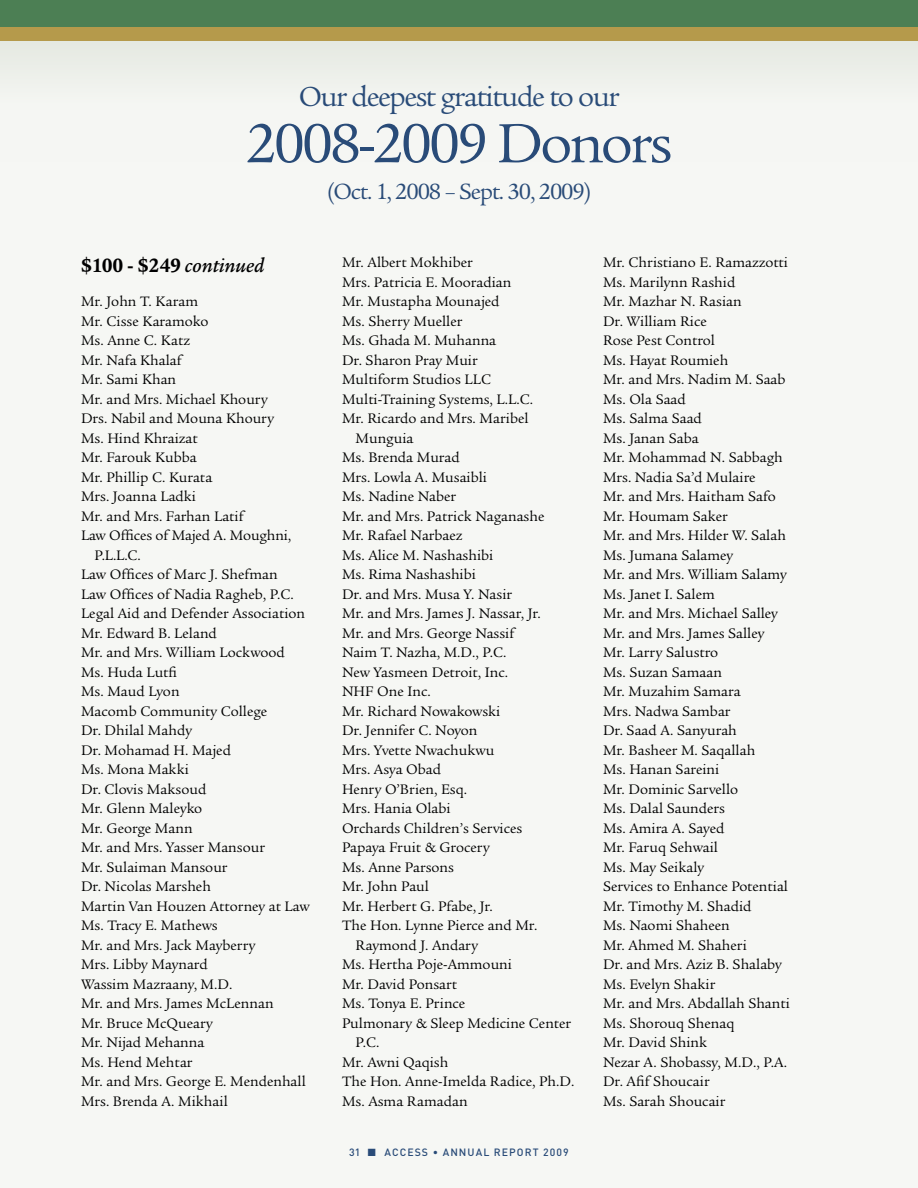
<style>
.page{position:relative;width:918px;height:1188px;background:#fff}
.page>*{position:absolute;margin:0;border:0;box-sizing:border-box;transform-origin:0 0}
.t1{font:60px "Legacy Ser ITC";letter-spacing:-.05em;color:#294b78}
.t2{font:30px "Legacy Ser ITC";letter-spacing:-.05em;color:#294b78}
.t3{font:24px "Legacy Ser ITC";letter-spacing:-.05em;color:#294b78}
.t4{font:700 21px "Legacy Ser ITC";letter-spacing:-.005em;color:#000}
.t5{font:15px/19.5px "Legacy Ser ITC";color:#000}
.t6{font:500 10.5px "DIN";letter-spacing:.1em;color:#294b78}
.s1{font-weight:500;font-style:italic}
</style>
<div class="page">
<div style="left:0;top:35px;width:918px;height:1153px;background:#f6f7f4"></div>
<div style="left:0;top:0;width:918px;height:162px;background:linear-gradient(to right,#f1f2ee,#f1f2ee)"></div>
<div style="left:0;top:0;width:918px;height:31px;background:#4c7f54"></div>
<div style="left:0;top:27px;width:918px;height:14px;background:#b59a4b"></div>
<h2 class="t2" style="left:299px;top:80px;width:322px">Our deepest gratitude to our</h2>
<h1 class="t1" style="left:246px;top:110px;width:428px">2008-2009 Donors</h1>
<h3 class="t3" style="left:327px;top:178px;width:266px">(Oct. 1, 2008 – Sept. 30, 2009)</h3>
<h3 class="t4" style="left:81px;top:253px;width:185px">$100 - $249 <span class="s1">continued</span></h3>
<p class="t5" style="left:81px;top:292px;width:119px">Mr. John T. Karam</p>
<p class="t5" style="left:81px;top:312px;width:129px">Mr. Cisse Karamoko</p>
<p class="t5" style="left:81px;top:331px;width:111px">Ms. Anne C. Katz</p>
<p class="t5" style="left:81px;top:351px;width:102px">Mr. Nafa Khalaf</p>
<p class="t5" style="left:81px;top:370px;width:97px">Mr. Sami Khan</p>
<p class="t5" style="left:81px;top:390px;width:188px">Mr. and Mrs. Michael Khoury</p>
<p class="t5" style="left:81px;top:409px;width:195px">Drs. Nabil and Mouna Khoury</p>
<p class="t5" style="left:81px;top:429px;width:118px">Ms. Hind Khraizat</p>
<p class="t5" style="left:81px;top:448px;width:117px">Mr. Farouk Kubba</p>
<p class="t5" style="left:81px;top:468px;width:133px">Mr. Phillip C. Kurata</p>
<p class="t5" style="left:81px;top:487px;width:117px">Mrs. Joanna Ladki</p>
<p class="t5" style="left:81px;top:507px;width:164px">Mr. and Mrs. Farhan Latif</p>
<p class="t5" style="left:81px;top:526px;width:212px">Law Offices of Majed A. Moughni,</p>
<p class="t5" style="left:94px;top:546px;width:48px">P.L.L.C.</p>
<p class="t5" style="left:81px;top:565px;width:198px">Law Offices of Marc J. Shefman</p>
<p class="t5" style="left:81px;top:585px;width:214px">Law Offices of Nadia Ragheb, P.C.</p>
<p class="t5" style="left:81px;top:604px;width:226px">Legal Aid and Defender Association</p>
<p class="t5" style="left:81px;top:624px;width:137px">Mr. Edward B. Leland</p>
<p class="t5" style="left:81px;top:643px;width:205px">Mr. and Mrs. William Lockwood</p>
<p class="t5" style="left:81px;top:663px;width:98px">Ms. Huda Lutfi</p>
<p class="t5" style="left:81px;top:682px;width:100px">Ms. Maud Lyon</p>
<p class="t5" style="left:81px;top:702px;width:188px">Macomb Community College</p>
<p class="t5" style="left:81px;top:721px;width:113px">Dr. Dhilal Mahdy</p>
<p class="t5" style="left:81px;top:741px;width:152px">Dr. Mohamad H. Majed</p>
<p class="t5" style="left:81px;top:760px;width:109px">Ms. Mona Makki</p>
<p class="t5" style="left:81px;top:780px;width:127px">Dr. Clovis Maksoud</p>
<p class="t5" style="left:81px;top:799px;width:123px">Mr. Glenn Maleyko</p>
<p class="t5" style="left:81px;top:819px;width:113px">Mr. George Mann</p>
<p class="t5" style="left:81px;top:838px;width:185px">Mr. and Mrs. Yasser Mansour</p>
<p class="t5" style="left:81px;top:858px;width:148px">Mr. Sulaiman Mansour</p>
<p class="t5" style="left:81px;top:877px;width:131px">Dr. Nicolas Marsheh</p>
<p class="t5" style="left:81px;top:897px;width:230px">Martin Van Houzen Attorney at Law</p>
<p class="t5" style="left:81px;top:916px;width:138px">Ms. Tracy E. Mathews</p>
<p class="t5" style="left:81px;top:936px;width:176px">Mr. and Mrs. Jack Mayberry</p>
<p class="t5" style="left:81px;top:955px;width:128px">Mrs. Libby Maynard</p>
<p class="t5" style="left:81px;top:975px;width:153px">Wassim Mazraany, M.D.</p>
<p class="t5" style="left:81px;top:994px;width:194px">Mr. and Mrs. James McLennan</p>
<p class="t5" style="left:81px;top:1014px;width:133px">Mr. Bruce McQueary</p>
<p class="t5" style="left:81px;top:1033px;width:125px">Mr. Nijad Mehanna</p>
<p class="t5" style="left:81px;top:1053px;width:113px">Ms. Hend Mehtar</p>
<p class="t5" style="left:81px;top:1072px;width:226px">Mr. and Mrs. George E. Mendenhall</p>
<p class="t5" style="left:81px;top:1092px;width:148px">Mrs. Brenda A. Mikhail</p>
<p class="t5" style="left:342px;top:253px;width:132px">Mr. Albert Mokhiber</p>
<p class="t5" style="left:342px;top:273px;width:171px">Mrs. Patricia E. Mooradian</p>
<p class="t5" style="left:342px;top:292px;width:159px">Mr. Mustapha Mounajed</p>
<p class="t5" style="left:342px;top:312px;width:122px">Ms. Sherry Mueller</p>
<p class="t5" style="left:342px;top:331px;width:156px">Ms. Ghada M. Muhanna</p>
<p class="t5" style="left:342px;top:351px;width:137px">Dr. Sharon Pray Muir</p>
<p class="t5" style="left:342px;top:370px;width:151px">Multiform Studios LLC</p>
<p class="t5" style="left:342px;top:390px;width:193px">Multi-Training Systems, L.L.C.</p>
<p class="t5" style="left:342px;top:409px;width:188px">Mr. Ricardo and Mrs. Maribel</p>
<p class="t5" style="left:356px;top:429px;width:59px">Munguia</p>
<p class="t5" style="left:342px;top:448px;width:119px">Ms. Brenda Murad</p>
<p class="t5" style="left:342px;top:468px;width:147px">Mrs. Lowla A. Musaibli</p>
<p class="t5" style="left:342px;top:487px;width:115px">Ms. Nadine Naber</p>
<p class="t5" style="left:342px;top:507px;width:204px">Mr. and Mrs. Patrick Naganashe</p>
<p class="t5" style="left:342px;top:526px;width:122px">Mr. Rafael Narbaez</p>
<p class="t5" style="left:342px;top:546px;width:153px">Ms. Alice M. Nashashibi</p>
<p class="t5" style="left:342px;top:565px;width:135px">Ms. Rima Nashashibi</p>
<p class="t5" style="left:342px;top:585px;width:172px">Dr. and Mrs. Musa Y. Nasir</p>
<p class="t5" style="left:342px;top:604px;width:200px">Mr. and Mrs. James J. Nassar, Jr.</p>
<p class="t5" style="left:342px;top:624px;width:174px">Mr. and Mrs. George Nassif</p>
<p class="t5" style="left:342px;top:643px;width:166px">Naim T. Nazha, M.D., P.C.</p>
<p class="t5" style="left:342px;top:663px;width:168px">New Yasmeen Detroit, Inc.</p>
<p class="t5" style="left:342px;top:682px;width:90px">NHF One Inc.</p>
<p class="t5" style="left:342px;top:702px;width:160px">Mr. Richard Nowakowski</p>
<p class="t5" style="left:342px;top:721px;width:137px">Dr. Jennifer C. Noyon</p>
<p class="t5" style="left:342px;top:741px;width:154px">Mrs. Yvette Nwachukwu</p>
<p class="t5" style="left:342px;top:760px;width:101px">Mrs. Asya Obad</p>
<p class="t5" style="left:342px;top:780px;width:127px">Henry O’Brien, Esq.</p>
<p class="t5" style="left:342px;top:799px;width:110px">Mrs. Hania Olabi</p>
<p class="t5" style="left:342px;top:819px;width:182px">Orchards Children’s Services</p>
<p class="t5" style="left:342px;top:838px;width:149px">Papaya Fruit &amp; Grocery</p>
<p class="t5" style="left:342px;top:858px;width:113px">Ms. Anne Parsons</p>
<p class="t5" style="left:342px;top:877px;width:89px">Mr. John Paul</p>
<p class="t5" style="left:342px;top:897px;width:152px">Mr. Herbert G. Pfabe, Jr.</p>
<p class="t5" style="left:342px;top:916px;width:197px">The Hon. Lynne Pierce and Mr.</p>
<p class="t5" style="left:356px;top:936px;width:124px">Raymond J. Andary</p>
<p class="t5" style="left:342px;top:955px;width:172px">Ms. Hertha Poje-Ammouni</p>
<p class="t5" style="left:342px;top:975px;width:117px">Mr. David Ponsart</p>
<p class="t5" style="left:342px;top:994px;width:125px">Ms. Tonya E. Prince</p>
<p class="t5" style="left:342px;top:1014px;width:231px">Pulmonary &amp; Sleep Medicine Center</p>
<p class="t5" style="left:356px;top:1033px;width:25px">P.C.</p>
<p class="t5" style="left:342px;top:1053px;width:108px">Mr. Awni Qaqish</p>
<p class="t5" style="left:342px;top:1072px;width:234px">The Hon. Anne-Imelda Radice, Ph.D.</p>
<p class="t5" style="left:342px;top:1092px;width:127px">Ms. Asma Ramadan</p>
<p class="t6" style="left:349px;top:1146px;width:44px">31 ■ ACCESS</p>
<p class="t6" style="left:433px;top:1146px;width:138px">• ANNUAL REPORT 2009</p>
<p class="t5" style="left:603px;top:253px;width:188px">Mr. Christiano E. Ramazzotti<br>Ms. Marilynn Rashid<br>Mr. Mazhar N. Rasian<br>Dr. William Rice<br>Rose Pest Control<br>Ms. Hayat Roumieh<br>Mr. and Mrs. Nadim M. Saab<br>Ms. Ola Saad<br>Ms. Salma Saad<br>Ms. Janan Saba<br>Mr. Mohammad N. Sabbagh<br>Mrs. Nadia Sa’d Mulaire<br>Mr. and Mrs. Haitham Safo<br>Mr. Houmam Saker<br>Mr. and Mrs. Hilder W. Salah<br>Ms. Jumana Salamey<br>Mr. and Mrs. William Salamy<br>Ms. Janet I. Salem<br>Mr. and Mrs. Michael Salley<br>Mr. and Mrs. James Salley<br>Mr. Larry Salustro<br>Ms. Suzan Samaan<br>Mr. Muzahim Samara<br>Mrs. Nadwa Sambar<br>Dr. Saad A. Sanyurah<br>Mr. Basheer M. Saqallah<br>Ms. Hanan Sareini<br>Mr. Dominic Sarvello<br>Ms. Dalal Saunders<br>Ms. Amira A. Sayed<br>Mr. Faruq Sehwail<br>Ms. May Seikaly<br>Services to Enhance Potential<br>Mr. Timothy M. Shadid<br>Ms. Naomi Shaheen<br>Mr. Ahmed M. Shaheri<br>Dr. and Mrs. Aziz B. Shalaby<br>Ms. Evelyn Shakir<br>Mr. and Mrs. Abdallah Shanti<br>Ms. Shorouq Shenaq<br>Mr. David Shink<br>Nezar A. Shobassy, M.D., P.A.<br>Dr. Afif Shoucair<br>Ms. Sarah Shoucair</p>
</div>
